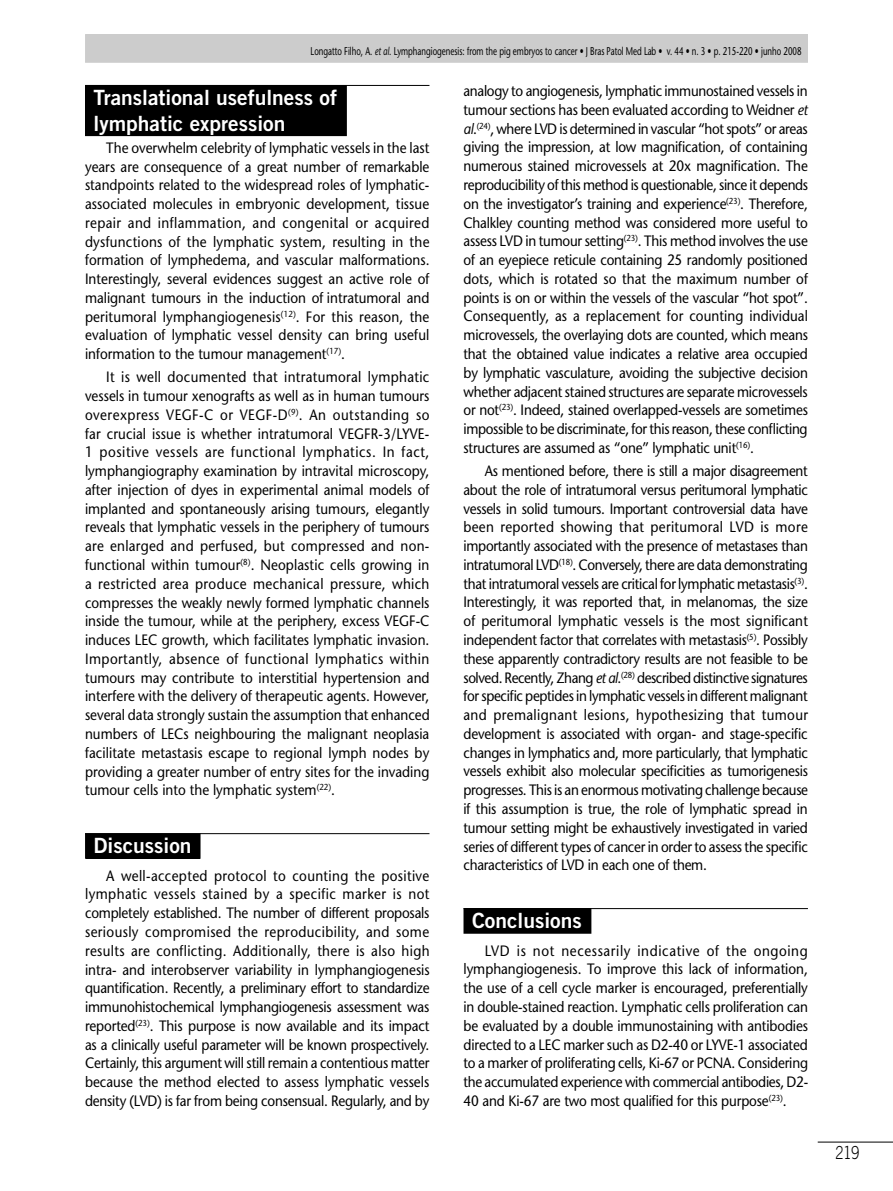
<style>
.page{position:relative;width:893px;height:1191px;background:#fff}
.page>*{position:absolute;margin:0;border:0;box-sizing:border-box;transform-origin:0 0}
.t1{font:21px/25.2px "Trade Gothic LT Std Bd 2";color:#fff}
.t2{font:300 18px "Trade Gothic LT Std";color:#000;scale:.8 1}
.t3{font:500 15px/18.8px "Stone Sans Std";letter-spacing:-.015em;color:#000;text-align:justify;scale:.9 1}
.t4{font:500 11.25px "Stone Sans Std";color:#000;scale:.7 1}
.s1{font-style:italic}
</style>
<div class="page">
<div style="left:86px;top:35px;width:721px;height:27px;background:#ccc"></div>
<div style="left:85px;top:34px;width:723px;height:29px;border:2px solid #ccc"></div>
<hr style="left:818px;top:1141px;width:75px;height:1px;background:#000">
<div style="left:86px;top:834px;width:114px;height:24px;background:#000"></div>
<hr style="left:85px;top:833px;width:344px;height:1px;background:#000">
<div style="left:464px;top:909px;width:127px;height:24px;background:#000"></div>
<hr style="left:463px;top:908px;width:345px;height:1px;background:#000">
<div style="left:86px;top:86px;width:260px;height:49px;background:#000"></div>
<div style="left:85px;top:85px;width:262px;height:51px;border:2px solid #000"></div>
<hr style="left:85px;top:85px;width:344px;height:1px;background:#000">
<p class="t4" style="left:311px;top:44px;width:703px">Longatto Filho, A. <span class="s1">et al</span>. Lymphangiogenesis: from the pig embryos to cancer • J Bras Patol Med Lab • v. 44 • n. 3 • p. 215-220 • junho 2008</p>
<h1 class="t1" style="left:94px;top:85px;width:245px">Translational usefulness of lymphatic expression</h1>
<p class="t3" style="left:85px;top:138px;width:384px;text-indent:21px">The overwhelm celebrity of lymphatic vessels in the last years are consequence of a great number of remarkable standpoints related to the widespread roles of lymphatic&shy;associated molecules in embryonic development, tissue repair and inflammation, and congenital or acquired dysfunctions of the lymphatic system, resulting in the formation of lymphedema, and vascular malformations.<br>Interestingly, several evidences suggest an active role of malignant tumours in the induction of intratumoral and peritumoral lymphangiogenesis<sup>(12)</sup>. For this reason, the evaluation of lymphatic vessel density can bring useful information to the tumour management<sup>(17)</sup>.</p>
<p class="t3" style="left:85px;top:368px;width:384px;text-indent:21px">It is well documented that intratumoral lymphatic vessels in tumour xenografts as well as in human tumours overexpress VEGF-C or VEGF-D<sup>(9)</sup>. An outstanding so far crucial issue is whether intratumoral VEGFR-3/LYVE-1 positive vessels are functional lymphatics. In fact, lymphangiography examination by intravital microscopy, after injection of dyes in experimental animal models of implanted and spontaneously arising tumours, elegantly reveals that lymphatic vessels in the periphery of tumours are enlarged and perfused, but compressed and non&shy;functional within tumour<sup>(8)</sup>. Neoplastic cells growing in a restricted area produce mechanical pressure, which compresses the weakly newly formed lymphatic channels inside the tumour, while at the periphery, excess VEGF-C induces LEC growth, which facilitates lymphatic invasion.<br>Importantly, absence of functional lymphatics within tumours may contribute to interstitial hypertension and interfere with the delivery of therapeutic agents. However, several data strongly sustain the assumption that enhanced numbers of LECs neighbouring the malignant neoplasia facilitate metastasis escape to regional lymph nodes by providing a greater number of entry sites for the invading tumour cells into the lymphatic system<sup>(22)</sup>.</p>
<h1 class="t1" style="left:94px;top:833px;width:100px">Discussion</h1>
<p class="t3" style="left:85px;top:866px;width:384px;text-indent:21px">A well-accepted protocol to counting the positive lymphatic vessels stained by a specific marker is not completely established. The number of different proposals seriously compromised the reproducibility, and some results are conflicting. Additionally, there is also high intra- and interobserver variability in lymphangiogenesis quantification. Recently, a preliminary effort to standardize immunohistochemical lymphangiogenesis assessment was reported<sup>(23)</sup>. This purpose is now available and its impact as a clinically useful parameter will be known prospectively.<br>Certainly, this argument will still remain a contentious matter because the method elected to assess lymphatic vessels density (LVD) is far from being consensual. Regularly, and by</p>
<p class="t3" style="left:463px;top:81px;width:384px">analogy to angiogenesis, lymphatic immunostained vessels in tumour sections has been evaluated according to Weidner <span class="s1">et al</span>.<sup>(24)</sup>, where LVD is determined in vascular “hot spots” or areas giving the impression, at low magnification, of containing numerous stained microvessels at 20x magnification. The reproducibility of this method is questionable, since it depends on the investigator’s training and experience<sup>(23)</sup>. Therefore, Chalkley counting method was considered more useful to assess LVD in tumour setting<sup>(23)</sup>. This method involves the use of an eyepiece reticule containing 25 randomly positioned dots, which is rotated so that the maximum number of points is on or within the vessels of the vascular “hot spot”.<br>Consequently, as a replacement for counting individual microvessels, the overlaying dots are counted, which means that the obtained value indicates a relative area occupied by lymphatic vasculature, avoiding the subjective decision whether adjacent stained structures are separate microvessels or not<sup>(23)</sup>. Indeed, stained overlapped-vessels are sometimes impossible to be discriminate, for this reason, these conflicting structures are assumed as “one” lymphatic unit<sup>(16)</sup>.</p>
<p class="t3" style="left:463px;top:461px;width:384px;text-indent:21px">As mentioned before, there is still a major disagreement about the role of intratumoral versus peritumoral lymphatic vessels in solid tumours. Important controversial data have been reported showing that peritumoral LVD is more importantly associated with the presence of metastases than intratumoral LVD<sup>(18)</sup>. Conversely, there are data demonstrating that intratumoral vessels are critical for lymphatic metastasis<sup>(3)</sup>.<br>Interestingly, it was reported that, in melanomas, the size of peritumoral lymphatic vessels is the most significant independent factor that correlates with metastasis<sup>(5)</sup>. Possibly these apparently contradictory results are not feasible to be solved. Recently, Zhang <span class="s1">et al</span>.<sup>(28)</sup> described distinctive signatures for specific peptides in lymphatic vessels in different malignant and premalignant lesions, hypothesizing that tumour development is associated with organ- and stage-specific changes in lymphatics and, more particularly, that lymphatic vessels exhibit also molecular specificities as tumorigenesis progresses. This is an enormous motivating challenge because if this assumption is true, the role of lymphatic spread in tumour setting might be exhaustively investigated in varied series of different types of cancer in order to assess the specific characteristics of LVD in each one of them.</p>
<h1 class="t1" style="left:472px;top:908px;width:111px">Conclusions</h1>
<p class="t3" style="left:463px;top:941px;width:384px;text-indent:21px">LVD is not necessarily indicative of the ongoing lymphangiogenesis. To improve this lack of information, the use of a cell cycle marker is encouraged, preferentially in double-stained reaction. Lymphatic cells proliferation can be evaluated by a double immunostaining with antibodies directed to a LEC marker such as D2-40 or LYVE-1 associated to a marker of proliferating cells, Ki-67 or PCNA. Considering the accumulated experience with commercial antibodies, D2- 40 and Ki-67 are two most qualified for this purpose<sup>(23)</sup>.</p>
<p class="t2" style="left:836px;top:1141px;width:32px">219</p>
</div>
